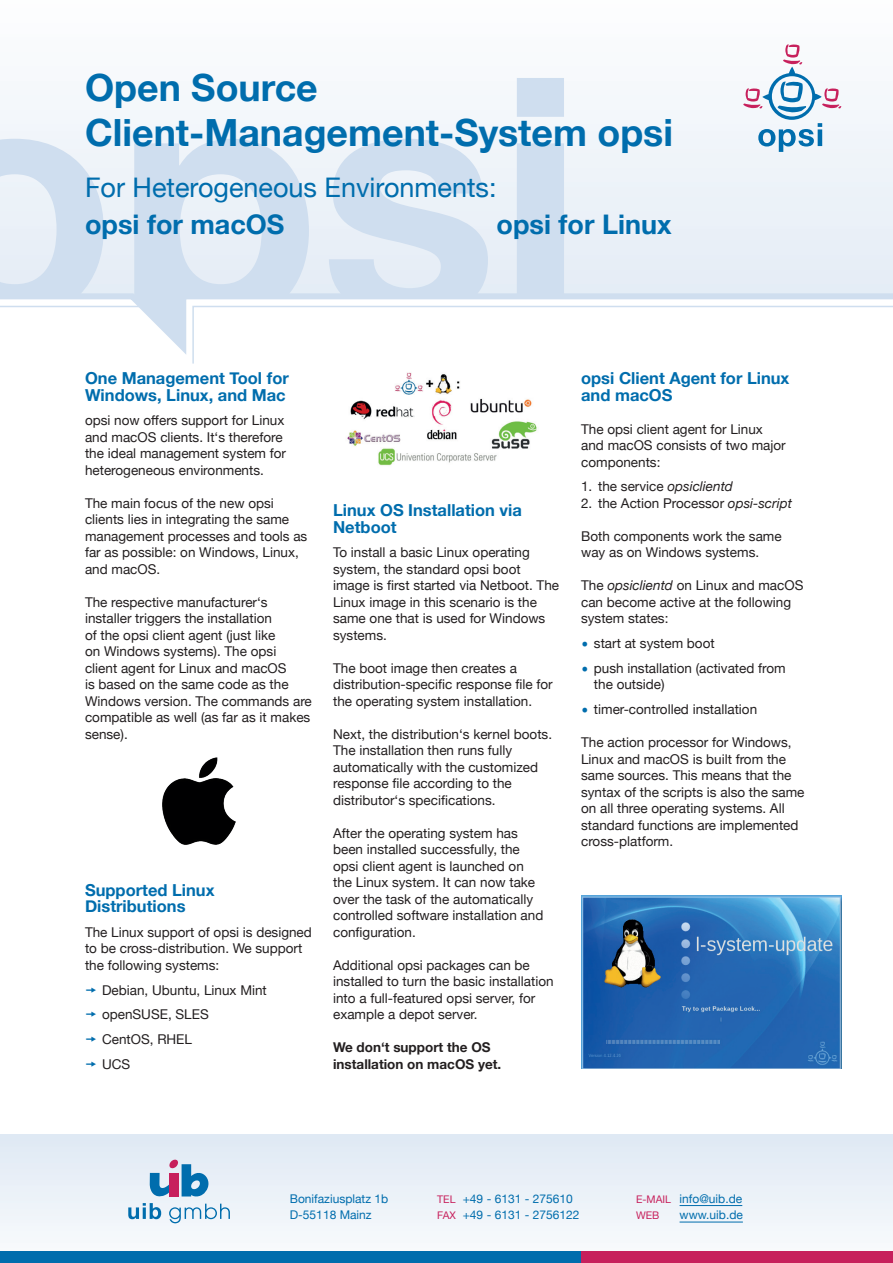
<style>
.page{position:relative;width:893px;height:1263px;background:#fff}
.page>*{position:absolute;margin:0;border:0;box-sizing:border-box;transform-origin:0 0}
.t1{font:700 37.5px/45px "Helvetica Neue";color:#006dad}
.t2{font:27px "Helvetica Neue";color:#006dad}
.t3{font:700 27px "Helvetica Neue";color:#006dad}
.t4{font:700 16.5px/16.5px "Helvetica Neue";color:#006dad}
.t5{font:13.5px/16.5px "Helvetica Neue";color:#231f20}
.t6{font:700 13.5px/16.5px "Helvetica Neue";color:#231f20}
.t7{font:12px/16.5px "Helvetica Neue";color:#006dad}
.t8{font:10.5px "Helvetica Neue";color:#c7205c}
.s1{font-style:italic}
.s2{color:#006dad}
.s3{font-size:10.5px;color:#c7205c}
</style>
<div class="page">
<div style="left:0;top:1135px;width:893px;height:128px;background:#ebf2f8"></div>
<svg style="left:169px;top:1204px;width:61px;height:19px"></svg>
<svg style="left:128px;top:1203px;width:33px;height:16px"></svg>
<svg style="left:150px;top:1160px;width:59px;height:37px"></svg>
<hr style="left:680px;top:1205px;width:62px;height:1px;background:#006dad">
<hr style="left:680px;top:1222px;width:63px;height:1px;background:#006dad">
<div style="left:0;top:1251px;width:581px;height:12px;background:#006dad"></div>
<div style="left:581px;top:1251px;width:312px;height:12px;background:#c7205c"></div>
<svg style="left:175px;top:81px;width:718px;height:273px"></svg>
<svg style="left:743px;top:44px;width:98px;height:108px"></svg>
<svg style="left:0;top:78px;width:564px;height:265px"></svg>
<svg style="left:192px;top:305px;width:701px;height:59px"></svg>
<svg style="left:0;top:305px;width:141px;height:38px"></svg>
<img style="left:333px;top:342px;width:226px;height:124px">
<img style="left:162px;top:757px;width:74px;height:88px">
<img style="left:581px;top:895px;width:261px;height:174px">
<h1 class="t1" style="left:85px;top:66px;width:590px">Open Source<br>Client-Management-System opsi</h1>
<h2 class="t2" style="left:85px;top:167px;width:413px">For Heterogeneous Environments:</h2>
<h2 class="t3" style="left:85px;top:203px;width:201px">opsi for macOS</h2>
<h2 class="t3" style="left:497px;top:203px;width:176px">opsi for Linux</h2>
<p class="t4" style="left:85px;top:370px;width:205px">One Management Tool for<br>Windows, Linux, and Mac</p>
<p class="t5" style="left:85px;top:413px;width:203px">opsi now offers support for Linux and macOS clients. It‘s therefore the ideal management system for heterogeneous environments.</p>
<p class="t5" style="left:85px;top:495px;width:224px">The main focus of the new opsi clients lies in integrating the same management processes and tools as far as possible: on Windows, Linux, and macOS.</p>
<p class="t5" style="left:85px;top:594px;width:228px">The respective manufacturer‘s installer triggers the installation<br>of the opsi client agent (just like<br>on Windows systems). The opsi client agent for Linux and macOS<br>is based on the same code as the<br>Windows version. The commands are compatible as well (as far as it makes sense).</p>
<p class="t4" style="left:85px;top:882px;width:131px">Supported Linux<br>Distributions</p>
<p class="t5" style="left:85px;top:924px;width:228px">The Linux support of opsi is designed to be cross-distribution. We support the following systems:</p>
<p class="t5" style="left:102px;top:978px;width:166px;line-height:24.8px">Debian, Ubuntu, Linux Mint openSUSE, SLES<br>CentOS, RHEL<br>UCS</p>
<p class="t4" style="left:333px;top:502px;width:190px">Linux OS Installation via<br>Netboot</p>
<p class="t5" style="left:333px;top:545px;width:228px">To install a basic Linux operating system, the standard opsi boot image is first started via Netboot. The<br>Linux image in this scenario is the same one that is used for Windows systems.</p>
<p class="t5" style="left:333px;top:660px;width:221px">The boot image then creates a distribution-specific response file for the operating system installation.</p>
<p class="t5" style="left:333px;top:726px;width:221px">Next, the distribution‘s kernel boots.<br>The installation then runs fully automatically with the customized response file according to the distributor‘s specifications.</p>
<p class="t5" style="left:333px;top:825px;width:212px">After the operating system has been installed successfully, the opsi client agent is launched on the Linux system. It can now take over the task of the automatically controlled software installation and configuration.</p>
<p class="t5" style="left:333px;top:957px;width:222px">Additional opsi packages can be installed to turn the basic installation into a full-featured opsi server, for example a depot server.</p>
<p class="t6" style="left:333px;top:1039px;width:170px">We don‘t support the OS installation on macOS yet.</p>
<p class="t4" style="left:581px;top:370px;width:210px">opsi Client Agent for Linux and macOS</p>
<p class="t5" style="left:581px;top:421px;width:206px">The opsi client agent for Linux and macOS consists of two major components:</p>
<p class="t5" style="left:581px;top:479px;width:153px">1. the service <span class="s1">opsiclientd</span></p>
<p class="t5" style="left:581px;top:495px;width:212px">2. the Action Processor <span class="s1">opsi-script</span></p>
<p class="t5" style="left:581px;top:528px;width:202px">Both components work the same way as on Windows systems.</p>
<p class="t5" style="left:581px;top:578px;width:224px">The <span class="s1">opsiclientd</span> on Linux and macOS can become active at the following system states:</p>
<p class="t5" style="left:581px;top:632px;width:206px;line-height:24.8px"><span class="s2">࡟</span> start at system boot<br><span class="s2">࡟</span> push installation (activated from</p>
<p class="t5" style="left:581px;top:673px;width:178px;line-height:24.8px;text-indent:13px">the outside)<br><span class="s2">࡟</span> timer-controlled installation</p>
<p class="t5" style="left:581px;top:735px;width:225px">The action processor for Windows,<br>Linux and macOS is built from the same sources. This means that the syntax of the scripts is also the same on all three operating systems. All standard functions are implemented cross-platform.</p>
<p class="t7" style="left:290px;top:1191px;width:100px">Bonifaziusplatz 1b<br>D-55118 Mainz</p>
<p class="t7" style="left:437px;top:1191px;width:144px"><span class="s3">TEL</span> +49 - 6131 - 275610<br><span class="s3">FAX</span> +49 - 6131 - 2756122</p>
<p class="t7" style="left:636px;top:1191px;width:108px"><span class="s3">E-MAIL</span> info@uib.de</p>
<p class="t8" style="left:636px;top:1208px;width:25px">WEB</p>
<p class="t7" style="left:680px;top:1207px;width:65px">www.uib.de</p>
</div>
